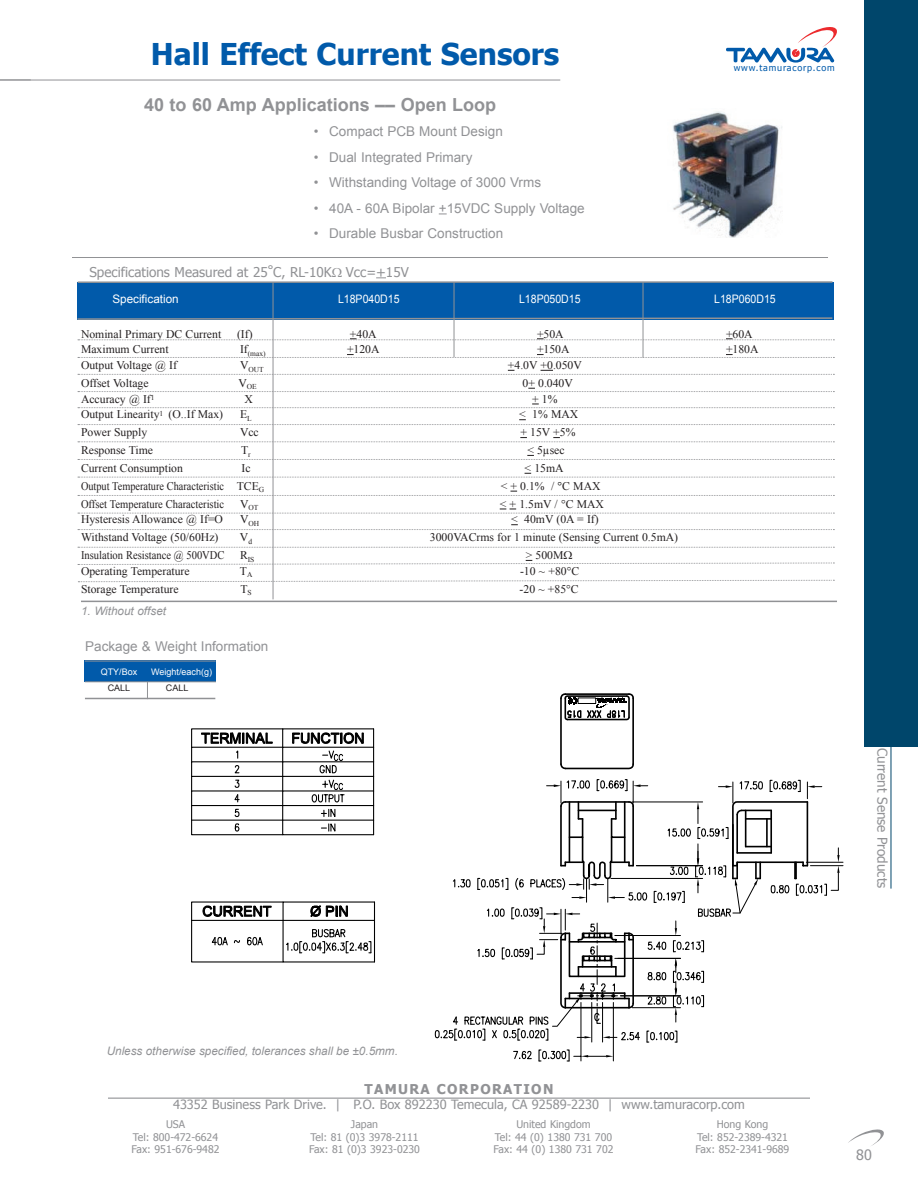
<style>
.page{position:relative;width:918px;height:1188px;background:#fff}
.page>*{position:absolute;margin:0;border:0;box-sizing:border-box;transform-origin:0 0}
.t1{font:700 30px "Tahoma";color:#015aaa}
.t2{font:700 18px "Arial";color:#919295}
.t3{font:14.25px "Tahoma";color:#919295}
.t4{font:13.5px "Arial";color:#919295}
.t5{font:13.5px "Tahoma";color:#919295}
.t6{font:700 13.5px "Tahoma";letter-spacing:.1em;color:#919295}
.t7{font:12.75px "Tahoma";color:#919295}
.t8{font:11.7px "Times New Roman";color:#231f20}
.t9{font:italic 11.7px "Arial";color:#919295}
.t10{font:11.7px "Times New Roman";color:#231f20;scale:.9 1}
.t11{font:11.7px "Times New Roman";color:#231f20;scale:.88 1}
.t12{font:11.7px "Arial";color:#fff;scale:.9 1}
.t13{font:11.7px "Arial";color:#fff}
.t14{font:10.5px/12.6px "Tahoma";color:#919295;text-align:center}
.t15{font:9px "Arial";color:#fff}
.t16{font:9px "Tahoma";letter-spacing:.09em;color:#015aaa}
.t17{font:9px "Arial";color:#231f20}
.t18{font:7.5px "Times New Roman";color:#231f20}
.s1{color:#000}
</style>
<div class="page">
<hr style="left:108px;top:1098px;width:702px;height:1px;background:#919295">
<hr style="left:0;top:80px;width:560px;height:1px;background:#919295">
<div style="left:884px;top:0;width:34px;height:746px;background:#00466b"></div>
<div style="left:864px;top:0;width:47px;height:746px;background:#00466b"></div>
<hr style="left:891px;top:0;width:1px;height:889px;background:#00466b">
<img style="left:673px;top:111px;width:109px;height:126px">
<hr style="left:81px;top:601px;width:756px;height:1px;background:#919295">
<hr style="left:72px;top:257px;width:756px;height:1px;background:#919295">
<div style="left:77px;top:283px;width:756px;height:37px;background:#015aaa"></div>
<svg style="left:77px;top:317px;width:757px;height:4px"></svg>
<hr style="left:78px;top:281px;width:754px;height:2px;background:#919295">
<hr style="left:273px;top:282px;width:1px;height:317px;background:#919295">
<hr style="left:454px;top:282px;width:1px;height:75px;background:#919295">
<svg style="left:78px;top:354px;width:756px;height:4px"></svg>
<svg style="left:78px;top:339px;width:756px;height:1px"></svg>
<svg style="left:78px;top:370px;width:756px;height:5px"></svg>
<svg style="left:78px;top:388px;width:756px;height:4px"></svg>
<svg style="left:78px;top:404px;width:756px;height:4px"></svg>
<svg style="left:78px;top:419px;width:756px;height:6px"></svg>
<svg style="left:78px;top:437px;width:756px;height:5px"></svg>
<svg style="left:78px;top:455px;width:756px;height:5px"></svg>
<svg style="left:78px;top:473px;width:756px;height:5px"></svg>
<svg style="left:78px;top:491px;width:756px;height:5px"></svg>
<svg style="left:78px;top:509px;width:756px;height:5px"></svg>
<svg style="left:78px;top:524px;width:756px;height:6px"></svg>
<svg style="left:78px;top:579px;width:756px;height:3px"></svg>
<hr style="left:643px;top:282px;width:1px;height:76px;background:#919295">
<hr style="left:85px;top:698px;width:130px;height:1px;background:#919295">
<hr style="left:147px;top:661px;width:1px;height:38px;background:#919295">
<div style="left:85px;top:660px;width:131px;height:22px;background:#015aaa"></div>
<hr style="left:85px;top:661px;width:131px;height:1px;background:#919295">
<hr style="left:85px;top:681px;width:131px;height:1px;background:#919295">
<svg style="left:191px;top:901px;width:185px;height:62px"></svg>
<hr style="left:374px;top:920px;width:1px;height:42px;background:#000">
<svg style="left:191px;top:728px;width:184px;height:108px"></svg>
<hr style="left:632px;top:698px;width:2px;height:66px;background:#000">
<hr style="left:560px;top:698px;width:2px;height:66px;background:#000">
<svg style="left:560px;top:762px;width:74px;height:8px"></svg>
<svg style="left:560px;top:693px;width:74px;height:29px"></svg>
<div style="left:578px;top:698px;width:18px;height:6px;border:1px solid #000"></div>
<hr style="left:613px;top:1002px;width:1px;height:59px;background:#000">
<hr style="left:581px;top:1002px;width:1px;height:59px;background:#000">
<svg style="left:513px;top:1050px;width:19px;height:10px"></svg>
<svg style="left:538px;top:1049px;width:75px;height:13px"></svg>
<hr style="left:806px;top:862px;width:37px;height:1px;background:#000">
<hr style="left:810px;top:865px;width:33px;height:1px;background:#000">
<svg style="left:434px;top:779px;width:406px;height:264px"></svg>
<svg style="left:848px;top:1129px;width:36px;height:17px"></svg>
<svg style="left:726px;top:27px;width:111px;height:36px"></svg>
<svg style="left:78px;top:547px;width:756px;height:18px"></svg>
<h1 class="t1" style="left:151px;top:33px;width:410px">Hall Effect Current Sensors</h1>
<h2 class="t2" style="left:144px;top:92px;width:354px">40 to 60 Amp Applications –– Open Loop</h2>
<p class="t4" style="left:314px;top:122px;width:191px">• Compact PCB Mount Design</p>
<p class="t4" style="left:314px;top:148px;width:160px">• Dual Integrated Primary</p>
<p class="t4" style="left:314px;top:173px;width:229px">• Withstanding Voltage of 3000 Vrms</p>
<p class="t4" style="left:314px;top:199px;width:273px">• 40A - 60A Bipolar +15VDC Supply Voltage</p>
<p class="t4" style="left:314px;top:224px;width:191px">• Durable Busbar Construction</p>
<p class="t5" style="left:89px;top:263px;width:321px">Specifications Measured at 25<sup>°</sup>C, RL-10K Vcc=+15V</p>
<p class="t16" style="left:734px;top:61px;width:102px">www.tamuracorp.com</p>
<p class="t13" style="left:112px;top:291px;width:68px">Specification</p>
<p class="t12" style="left:338px;top:291px;width:70px">L18P040D15</p>
<p class="t12" style="left:519px;top:291px;width:70px">L18P050D15</p>
<p class="t12" style="left:714px;top:291px;width:70px">L18P060D15</p>
<p class="t8" style="left:81px;top:326px;width:142px">Nominal Primary DC Current</p>
<p class="t8" style="left:237px;top:326px;width:17px">(If)</p>
<p class="t8" style="left:350px;top:326px;width:28px">+40A</p>
<p class="t8" style="left:537px;top:326px;width:28px">+50A</p>
<p class="t8" style="left:726px;top:326px;width:28px">+60A</p>
<p class="t8" style="left:81px;top:342px;width:89px">Maximum Current</p>
<p class="t18" style="left:240px;top:348px;width:27px"><sup>If</sup>(max)</p>
<p class="t8" style="left:347px;top:342px;width:34px">+120A</p>
<p class="t8" style="left:537px;top:342px;width:34px">+150A</p>
<p class="t8" style="left:726px;top:342px;width:34px">+180A</p>
<p class="t8" style="left:81px;top:357px;width:98px">Output Voltage @ If</p>
<p class="t18" style="left:240px;top:364px;width:25px"><sup>V</sup>OUT</p>
<p class="t8" style="left:508px;top:357px;width:76px">+4.0V +0.050V</p>
<p class="t8" style="left:81px;top:375px;width:69px">Offset Voltage</p>
<p class="t18" style="left:238px;top:382px;width:20px"><sup>V</sup>OE</p>
<p class="t8" style="left:523px;top:375px;width:52px">0+ 0.040V</p>
<p class="t8" style="left:81px;top:391px;width:75px">Accuracy @ If<sup>1</sup></p>
<p class="t8" style="left:245px;top:391px;width:10px">X</p>
<p class="t8" style="left:532px;top:391px;width:27px">+ 1%</p>
<p class="t8" style="left:81px;top:407px;width:144px">Output Linearity<sup>1</sup> (O..If Max)</p>
<p class="t8" style="left:240px;top:407px;width:13px">E<sub>L</sub></p>
<p class="t8" style="left:519px;top:407px;width:61px">&lt; 1% MAX</p>
<p class="t8" style="left:81px;top:425px;width:68px">Power Supply</p>
<p class="t8" style="left:240px;top:425px;width:20px">Vcc</p>
<p class="t8" style="left:520px;top:425px;width:57px">+ 15V +5%</p>
<p class="t8" style="left:81px;top:442px;width:74px">Response Time</p>
<p class="t8" style="left:241px;top:442px;width:11px">T<sub>r</sub></p>
<p class="t8" style="left:527px;top:442px;width:39px">&lt; 5µsec</p>
<p class="t8" style="left:81px;top:460px;width:104px">Current Consumption</p>
<p class="t8" style="left:241px;top:460px;width:11px">Ic</p>
<p class="t8" style="left:525px;top:460px;width:41px">&lt; 15mA</p>
<p class="t11" style="left:81px;top:478px;width:210px">Output Temperature Characteristic TCE<sub>G</sub></p>
<p class="t8" style="left:501px;top:478px;width:101px">&lt; + 0.1% / <span class="s1">°</span>C MAX</p>
<p class="t10" style="left:81px;top:496px;width:161px">Offset Temperature Characteristic</p>
<p class="t18" style="left:240px;top:503px;width:20px"><sup>V</sup>OT</p>
<p class="t8" style="left:500px;top:496px;width:106px">&lt; + 1.5mV / °C MAX</p>
<p class="t8" style="left:81px;top:512px;width:144px">Hysteresis Allowance @ If=O</p>
<p class="t18" style="left:240px;top:518px;width:21px"><sup>V</sup>OH</p>
<p class="t8" style="left:511px;top:512px;width:89px">&lt; 40mV (0A = If)</p>
<p class="t8" style="left:81px;top:530px;width:139px">Withstand Voltage (50/60Hz)</p>
<p class="t8" style="left:240px;top:530px;width:14px">V<sub>d</sub></p>
<p class="t8" style="left:430px;top:530px;width:250px">3000VACrms for 1 minute (Sensing Current 0.5mA)</p>
<p class="t10" style="left:81px;top:547px;width:161px">Insulation Resistance @ 500VDC</p>
<p class="t18" style="left:240px;top:554px;width:16px"><sup>R</sup>IS</p>
<p class="t8" style="left:526px;top:547px;width:39px">&gt; 500M</p>
<p class="t8" style="left:81px;top:563px;width:110px">Operating Temperature</p>
<p class="t8" style="left:240px;top:563px;width:14px">T<sub>A</sub></p>
<p class="t8" style="left:520px;top:563px;width:61px">-10 ~ +80°C</p>
<p class="t8" style="left:81px;top:581px;width:99px">Storage Temperature</p>
<p class="t8" style="left:240px;top:581px;width:13px">T<sub>S</sub></p>
<p class="t8" style="left:520px;top:581px;width:61px">-20 ~ +85°C</p>
<p class="t9" style="left:81px;top:603px;width:87px">1. Without offset</p>
<p class="t4" style="left:85px;top:638px;width:185px">Package &amp; Weight Information</p>
<p class="t17" style="left:108px;top:682px;width:24px">CALL</p>
<p class="t17" style="left:166px;top:682px;width:24px">CALL</p>
<p class="t15" style="left:101px;top:666px;width:38px">QTY/Box</p>
<p class="t15" style="left:151px;top:666px;width:62px">Weight/each(g)</p>
<p class="t5" style="left:892px;top:748px;width:142px;rotate:90deg">Current Sense Products</p>
<p class="t9" style="left:107px;top:1043px;width:293px">Unless otherwise specified, tolerances shall be ±0.5mm.</p>
<p class="t6" style="left:365px;top:1079px;width:190px">TAMURA CORPORATION</p>
<p class="t7" style="left:173px;top:1096px;width:573px">43352 Business Park Drive. | P.O. Box 892230 Temecula, CA 92589-2230 | www.tamuracorp.com</p>
<p class="t14" style="left:132px;top:1118px;width:89px">USA<br>Tel: 800-472-6624<br>Fax: 951-676-9482</p>
<p class="t14" style="left:309px;top:1118px;width:112px">Japan<br>Tel: 81 (0)3 3978-2111<br>Fax: 81 (0)3 3923-0230</p>
<p class="t14" style="left:493px;top:1118px;width:122px">United Kingdom<br>Tel: 44 (0) 1380 731 700<br>Fax: 44 (0) 1380 731 702</p>
<p class="t14" style="left:696px;top:1118px;width:95px">Hong Kong<br>Tel: 852-2389-4321<br>Fax: 852-2341-9689</p>
<p class="t3" style="left:856px;top:1145px;width:17px">80</p>
</div>
